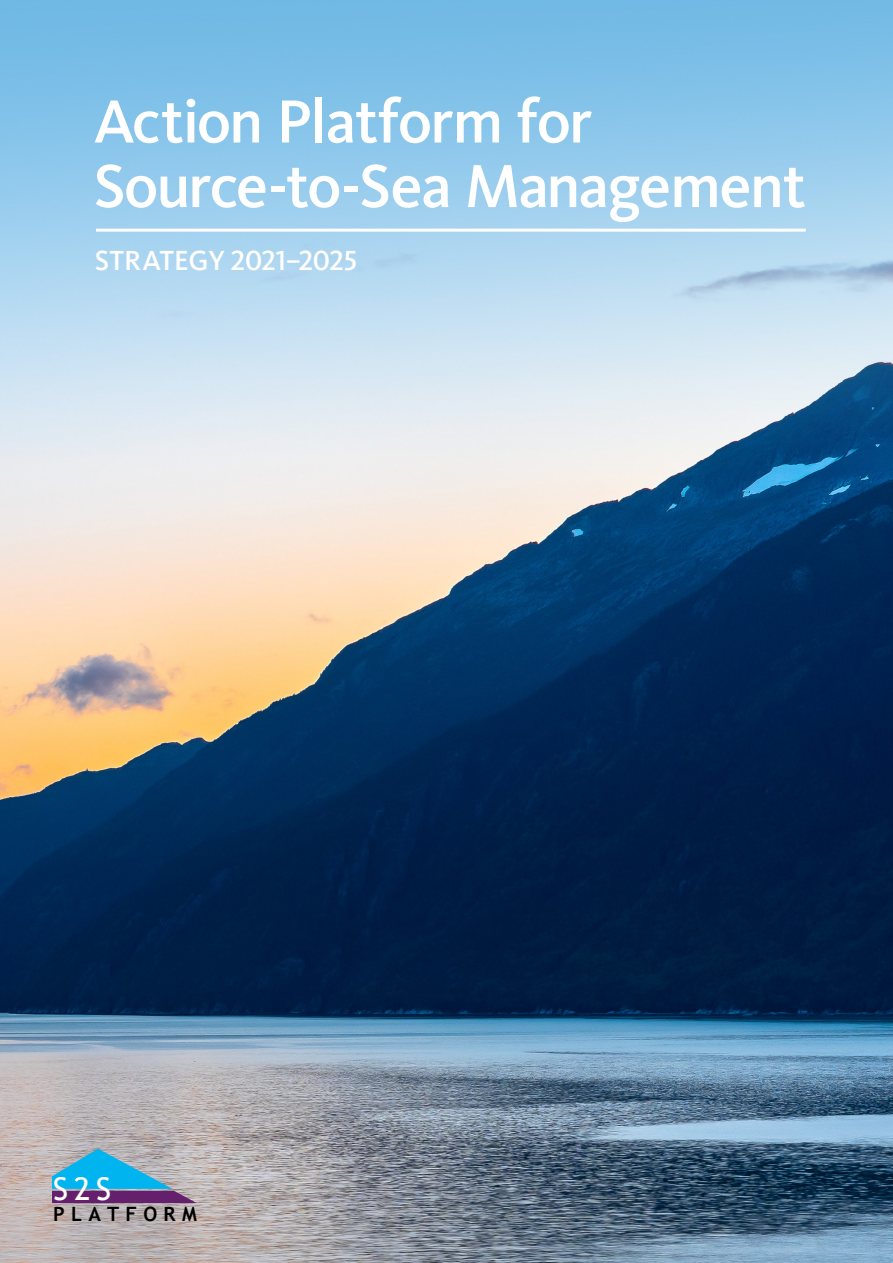
<style>
.page{position:relative;width:893px;height:1263px;background:#fff}
.page>*{position:absolute;margin:0;border:0;box-sizing:border-box;transform-origin:0 0}
.t1{font:500 63px/64.5px "Kievit OT";letter-spacing:-.025em;color:#fff}
.t2{font:31.35px "Trebuchet MS";color:#fff}
.t3{font:500 28.35px "Kievit OT";letter-spacing:-.01em;color:#fff}
.t4{font:700 19.8px "Trebuchet MS";color:#000}
</style>
<div class="page">
<img style="left:0;top:0;width:893px;height:1263px">
<svg style="left:52px;top:1149px;width:145px;height:54px;background:#6895ba"></svg>
<hr style="left:96px;top:229px;width:710px;height:3px;background:#fff">
<p class="t1" style="left:94px;top:90px;width:714px">Action Platform for<br>Source-to-Sea Management</p>
<p class="t3" style="left:95px;top:244px;width:264px">STRATEGY 2021–2025</p>
<p class="t2" style="left:53px;top:1169px;width:59px">S2S</p>
<p class="t4" style="left:88px;top:1201px;width:110px">A T F O R M</p>
</div>
